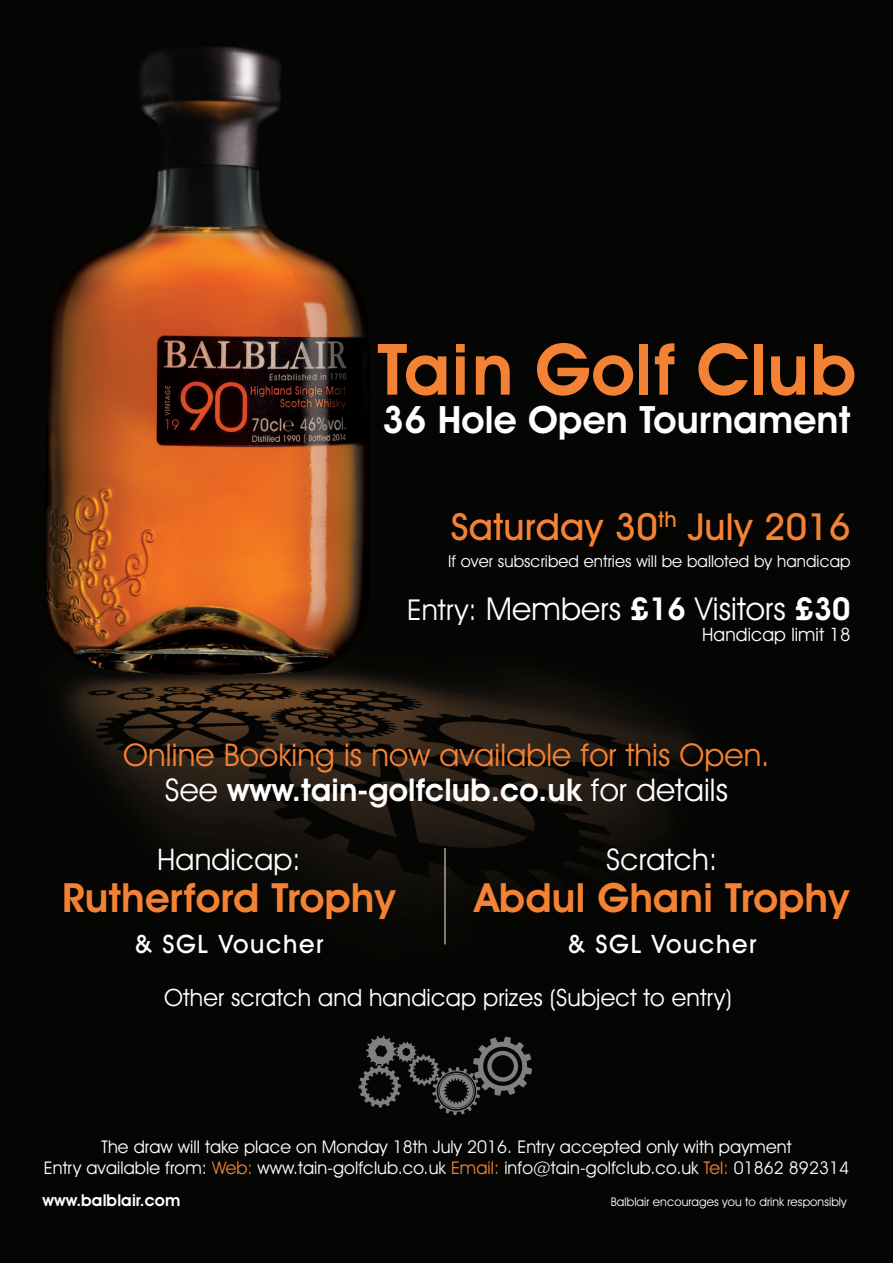
<style>
.page{position:relative;width:893px;height:1263px;background:#050504}
.page>*{position:absolute;margin:0;border:0;box-sizing:border-box;transform-origin:0 0}
.t1{font:600 71.25px "Avant Garde IT Cby BT";letter-spacing:.005em;color:#f48234}
.t2{font:600 40.5px "Avant Garde IT Cby BT";letter-spacing:.005em;color:#f48234}
.t3{font:600 37.8px "Avant Garde IT Cby BT";letter-spacing:.005em;color:#fff}
.t4{font:500 37.5px "Avant Garde IT Cby BT";letter-spacing:.005em;color:#f48234}
.t5{font:31.65px "Avant Garde IT Cby BT";letter-spacing:.005em;color:#fff}
.t6{font:31.5px/34.5px "Avant Garde IT Cby BT";letter-spacing:.005em;color:#f48234;text-align:center}
.t7{font:30px "Avant Garde IT Cby BT";letter-spacing:.005em;color:#fff}
.t8{font:500 25.5px "Avant Garde IT Cby BT";letter-spacing:.06em;color:#fff}
.t9{font:24px "Avant Garde IT Cby BT";letter-spacing:.005em;color:#fff}
.t10{font:18.6px "Avant Garde IT Cby BT";letter-spacing:.005em;color:#fff}
.t11{font:17.55px/20.9px "Avant Garde IT Cby BT";letter-spacing:.005em;color:#fff;text-align:center}
.t12{font:16.5px "Avant Garde IT Cby BT";letter-spacing:.005em;color:#fff}
.t13{font:600 16.5px "Avant Garde IT Cby BT";letter-spacing:.005em;color:#fff}
.t14{font:12px "Avant Garde IT Cby BT";letter-spacing:.005em;color:#fff}
.s1{font-size:28.95px}
.s2{font-weight:600}
.s3{color:#fff}
.s4{font-weight:600;color:#fff}
.s5{color:#f48234}
</style>
<div class="page">
<img style="left:46px;top:47px;width:647px;height:898px">
<svg style="left:359px;top:1036px;width:173px;height:79px"></svg>
<hr style="left:445px;top:848px;width:1px;height:96px;background:#fef1d9">
<h1 class="t1" style="left:377px;top:327px;width:481px">Tain Golf Club</h1>
<h3 class="t3" style="left:382px;top:397px;width:470px">36 Hole Open Tournament</h3>
<h3 class="t4" style="left:451px;top:503px;width:401px">Saturday 30<sup>th</sup> July 2016</h3>
<p class="t12" style="left:448px;top:551px;width:404px">If over subscribed entries will be balloted by handicap</p>
<h3 class="t5" style="left:407px;top:590px;width:445px"><span class="s1">Entry:</span> Members <span class="s2">£16</span> Visitors <span class="s2">£30</span></h3>
<p class="t10" style="left:702px;top:623px;width:150px">Handicap limit 18</p>
<h3 class="t6" style="left:123px;top:737px;width:648px">Online Booking is now available for this Open.<br><span class="s3">See</span> <span class="s4">www.tain-golfclub.co.uk</span> <span class="s3">for details</span></h3>
<h3 class="t7" style="left:157px;top:841px;width:145px">Handicap:</h3>
<h2 class="t2" style="left:62px;top:874px;width:335px">Rutherford Trophy</h2>
<h3 class="t8" style="left:134px;top:928px;width:191px">&amp; SGL Voucher</h3>
<h3 class="t7" style="left:606px;top:841px;width:113px">Scratch:</h3>
<h2 class="t2" style="left:475px;top:874px;width:376px">Abdul Ghani Trophy</h2>
<h3 class="t8" style="left:567px;top:928px;width:191px">&amp; SGL Voucher</h3>
<h3 class="t9" style="left:164px;top:982px;width:569px">Other scratch and handicap prizes (Subject to entry)</h3>
<p class="t11" style="left:44px;top:1137px;width:807px">The draw will take place on Monday 18th July 2016. Entry accepted only with payment<br>Entry available from: <span class="s5">Web:</span> www.tain-golfclub.co.uk <span class="s5">Email:</span> info@tain-golfclub.co.uk <span class="s5">Tel:</span> 01862 892314</p>
<p class="t13" style="left:43px;top:1190px;width:139px">www.balblair.com</p>
<p class="t14" style="left:611px;top:1194px;width:238px">Balblair encourages you to drink responsibly</p>
</div>
